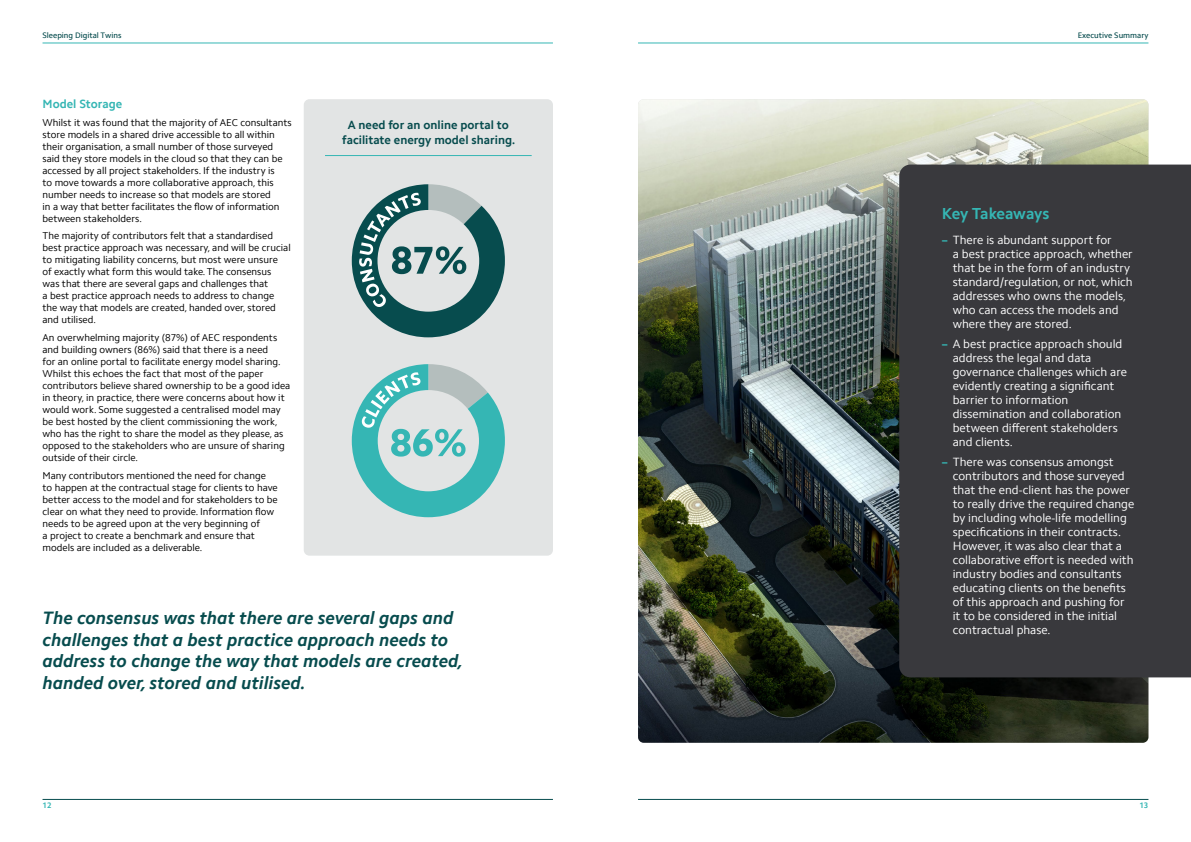
<style>
.page{position:relative;width:1191px;height:842px;background:#fff}
.page>*{position:absolute;margin:0;border:0;box-sizing:border-box;transform-origin:0 0}
.t1{font:italic 700 18px/21.6px "Camphor Pro";color:#074c4e}
.t2{font:700 16px "Camphor Pro";letter-spacing:-.01em;color:#35b6b4}
.t3{font:12px/14px "Camphor Pro";color:#fff}
.t4{font:700 12px/14.4px "Camphor Pro";color:#074c4e;text-align:center}
.t5{font:700 12px "Camphor Pro";color:#35b6b4}
.t6{font:10px/12px "Camphor Pro";color:#000}
.t7{font:500 8px "Camphor Pro";color:#074c4e}
.t8{font:700 8px "Camphor Pro";color:#35b6b4}
.s1{font-weight:700;color:#35b6b4}
</style>
<div class="page">
<hr style="left:43px;top:43px;width:510px;height:1px;background:#35b6b4">
<hr style="left:43px;top:799px;width:510px;height:1px;background:#074c4e">
<hr style="left:638px;top:799px;width:510px;height:1px;background:#074c4e">
<hr style="left:638px;top:43px;width:510px;height:1px;background:#35b6b4">
<img style="left:638px;top:99px;width:510px;height:644px">
<div style="left:899px;top:165px;width:292px;height:512px;background:#39393d"></div>
<div style="left:304px;top:99px;width:249px;height:457px;background:#e2e4e4;border-radius:6px"></div>
<hr style="left:325px;top:155px;width:206px;height:1px;background:#35b6b4">
<svg style="left:352px;top:184px;width:153px;height:153px"></svg>
<svg style="left:352px;top:364px;width:153px;height:153px"></svg>
<p class="t7" style="left:43px;top:31px;width:80px">Sleeping Digital Twins</p>
<p class="t5" style="left:43px;top:97px;width:81px">Model Storage</p>
<p class="t6" style="left:43px;top:116px;width:251px">Whilst it was found that the majority of AEC consultants store models in a shared drive accessible to all within their organisation, a small number of those surveyed said they store models in the cloud so that they can be accessed by all project stakeholders. If the industry is<br>to move towards a more collaborative approach, this number needs to increase so that models are stored<br>in a way that better facilitates the flow of information between stakeholders.</p>
<p class="t6" style="left:43px;top:230px;width:250px">The majority of contributors felt that a standardised best practice approach was necessary, and will be crucial to mitigating liability concerns, but most were unsure<br>of exactly what form this would take. The consensus was that there are several gaps and challenges that<br>a best practice approach needs to address to change the way that models are created, handed over, stored and utilised.</p>
<p class="t6" style="left:43px;top:332px;width:249px">An overwhelming majority (87%) of AEC respondents and building owners (86%) said that there is a need<br>for an online portal to facilitate energy model sharing.<br>Whilst this echoes the fact that most of the paper contributors believe shared ownership to be a good idea in theory, in practice, there were concerns about how it would work. Some suggested a centralised model may be best hosted by the client commissioning the work, who has the right to share the model as they please, as opposed to the stakeholders who are unsure of sharing outside of their circle.</p>
<p class="t6" style="left:43px;top:469px;width:237px">Many contributors mentioned the need for change to happen at the contractual stage for clients to have better access to the model and for stakeholders to be clear on what they need to provide. Information flow needs to be agreed upon at the very beginning of<br>a project to create a benchmark and ensure that models are included as a deliverable.</p>
<p class="t4" style="left:342px;top:118px;width:174px">A need for an online portal to facilitate energy model sharing.</p>
<h1 class="t1" style="left:43px;top:607px;width:422px">The consensus was that there are several gaps and challenges that a best practice approach needs to address to change the way that models are created, handed over, stored and utilised.</h1>
<p class="t7" style="left:1077px;top:31px;width:72px">Executive Summary</p>
<h2 class="t2" style="left:941px;top:204px;width:109px">Key Takeaways</h2>
<p class="t3" style="left:952px;top:233px;width:181px;text-indent:-11px"><span class="s1">–</span> There is abundant support for<br>a best practice approach, whether that be in the form of an industry standard/regulation, or not, which addresses who owns the models, who can access the models and where they are stored.</p>
<p class="t3" style="left:952px;top:337px;width:176px;text-indent:-11px"><span class="s1">–</span> A best practice approach should address the legal and data governance challenges which are evidently creating a significant barrier to information dissemination and collaboration between different stakeholders and clients.</p>
<p class="t3" style="left:952px;top:454px;width:183px;text-indent:-11px"><span class="s1">–</span> There was consensus amongst contributors and those surveyed that the end-client has the power to really drive the required change by including whole-life modelling specifications in their contracts.<br>However, it was also clear that a collaborative effort is needed with industry bodies and consultants educating clients on the benefits of this approach and pushing for it to be considered in the initial contractual phase.</p>
<p class="t8" style="left:43px;top:801px;width:11px">12</p>
<p class="t8" style="left:1139px;top:801px;width:11px">13</p>
</div>
